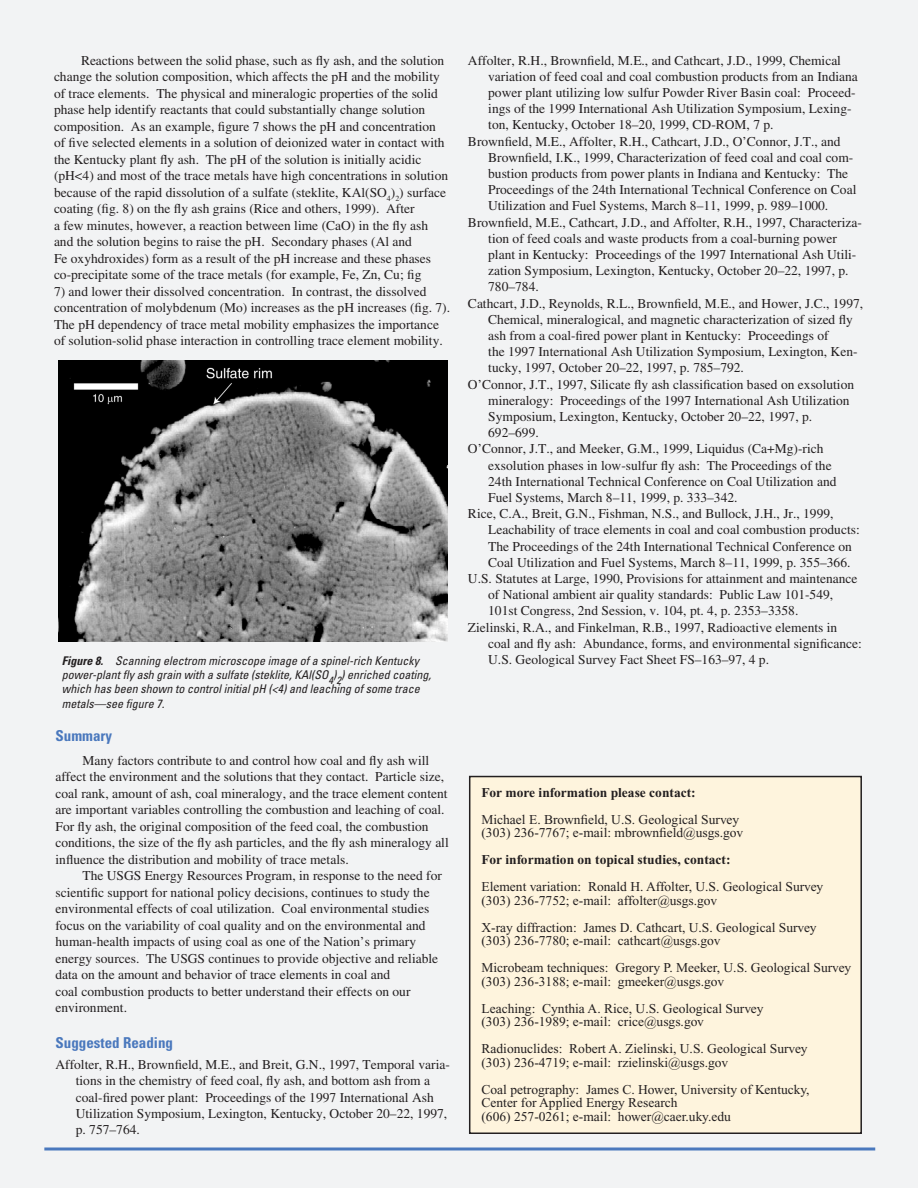
<style>
.page{position:relative;width:918px;height:1188px;background:#f2f3f4}
.page>*{position:absolute;margin:0;border:0;box-sizing:border-box;transform-origin:0 0}
.t1{font:700 condensed 15px "Univers";color:#4a78bd}
.t2{font:13.5px/16.5px "Times";color:#231f20}
.t3{font:13.5px/27px "Times New Roman";color:#231f20}
.t4{font:italic condensed 12px/14.4px "Univers";color:#231f20}
.s1{font-weight:700}
</style>
<div class="page">
<hr style="left:44px;top:1148px;width:831px;height:2px;background:#4a78bd">
<img style="left:58px;top:360px;width:389px;height:282px">
<div style="left:470px;top:777px;width:391px;height:356px;background:#fef4dd"></div>
<div style="left:469px;top:776px;width:393px;height:358px;border:2px solid #231f20"></div>
<p class="t2" style="left:54px;top:52px;width:396px;text-indent:27px">Reactions between the solid phase, such as fly ash, and the solution change the solution composition, which affects the pH and the mobility of trace elements. The physical and mineralogic properties of the solid phase help identify reactants that could substantially change solution composition. As an example, figure 7 shows the pH and concentration of five selected elements in a solution of deionized water in contact with the Kentucky plant fly ash. The pH of the solution is initially acidic (pH&lt;4) and most of the trace metals have high concentrations in solution because of the rapid dissolution of a sulfate (steklite, KAl(SO<sub>4</sub>)<sub>2</sub>) surface coating (fig. 8) on the fly ash grains (Rice and others, 1999). After<br>a few minutes, however, a reaction between lime (CaO) in the fly ash and the solution begins to raise the pH. Secondary phases (Al and<br>Fe oxyhdroxides) form as a result of the pH increase and these phases co-precipitate some of the trace metals (for example, Fe, Zn, Cu; fig</p>
<p class="t2" style="left:54px;top:283px;width:398px">7) and lower their dissolved concentration. In contrast, the dissolved concentration of molybdenum (Mo) increases as the pH increases (fig. 7).<br>The pH dependency of trace metal mobility emphasizes the importance of solution-solid phase interaction in controlling trace element mobility.</p>
<p class="t4" style="left:62px;top:653px;width:371px"><span class="s1">Figure 8.</span> Scanning electrom microscope image of a spinel-rich Kentucky power-plant fly ash grain with a sulfate (steklite, KAl(SO<sub>4</sub>)<sub>2</sub>) enriched coating, which has been shown to control initial pH (&lt;4) and leaching of some trace metals—see figure 7.</p>
<p class="t1" style="left:56px;top:726px;width:58px">Summary</p>
<p class="t2" style="left:82px;top:752px;width:348px">Many factors contribute to and control how coal and fly ash will</p>
<p class="t2" style="left:56px;top:768px;width:390px">affect the environment and the solutions that they contact. Particle size,</p>
<p class="t2" style="left:56px;top:785px;width:394px">coal rank, amount of ash, coal mineralogy, and the trace element content</p>
<p class="t2" style="left:56px;top:801px;width:391px">are important variables controlling the combustion and leaching of coal.</p>
<p class="t2" style="left:56px;top:818px;width:375px">For fly ash, the original composition of the feed coal, the combustion</p>
<p class="t2" style="left:56px;top:834px;width:395px">conditions, the size of the fly ash particles, and the fly ash mineralogy all</p>
<p class="t2" style="left:56px;top:851px;width:295px">influence the distribution and mobility of trace metals.</p>
<p class="t2" style="left:82px;top:867px;width:361px">The USGS Energy Resources Program, in response to the need for</p>
<p class="t2" style="left:56px;top:884px;width:376px">scientific support for national policy decisions, continues to study the</p>
<p class="t2" style="left:56px;top:900px;width:375px">environmental effects of coal utilization. Coal environmental studies</p>
<p class="t2" style="left:56px;top:917px;width:372px">focus on the variability of coal quality and on the environmental and</p>
<p class="t2" style="left:56px;top:933px;width:362px">human-health impacts of using coal as one of the Nation’s primary</p>
<p class="t2" style="left:56px;top:950px;width:384px">energy sources. The USGS continues to provide objective and reliable</p>
<p class="t2" style="left:56px;top:966px;width:336px">data on the amount and behavior of trace elements in coal and</p>
<p class="t2" style="left:56px;top:983px;width:357px">coal combustion products to better understand their effects on our</p>
<p class="t2" style="left:56px;top:999px;width:73px">environment.</p>
<p class="t1" style="left:56px;top:1034px;width:119px">Suggested Reading</p>
<p class="t2" style="left:76px;top:1056px;width:376px;text-indent:-20px">Affolter, R.H., Brownfield, M.E., and Breit, G.N., 1997, Temporal varia&shy;tions in the chemistry of feed coal, fly ash, and bottom ash from a coal-fired power plant: Proceedings of the 1997 International Ash Utilization Symposium, Lexington, Kentucky, October 20–22, 1997, p. 757–764.</p>
<p class="t2" style="left:468px;top:52px;width:375px">Affolter, R.H., Brownfield, M.E., and Cathcart, J.D., 1999, Chemical</p>
<p class="t2" style="left:488px;top:68px;width:371px">variation of feed coal and coal combustion products from an Indiana</p>
<p class="t2" style="left:488px;top:84px;width:369px">power plant utilizing low sulfur Powder River Basin coal: Proceed-</p>
<p class="t2" style="left:488px;top:100px;width:365px">ings of the 1999 International Ash Utilization Symposium, Lexing-</p>
<p class="t2" style="left:488px;top:116px;width:287px">ton, Kentucky, October 18–20, 1999, CD-ROM, 7 p.</p>
<p class="t2" style="left:468px;top:133px;width:374px">Brownfield, M.E., Affolter, R.H., Cathcart, J.D., O’Connor, J.T., and</p>
<p class="t2" style="left:488px;top:149px;width:367px">Brownfield, I.K., 1999, Characterization of feed coal and coal com-</p>
<p class="t2" style="left:488px;top:165px;width:361px">bustion products from power plants in Indiana and Kentucky: The</p>
<p class="t2" style="left:488px;top:181px;width:370px">Proceedings of the 24th International Technical Conference on Coal</p>
<p class="t2" style="left:488px;top:197px;width:342px">Utilization and Fuel Systems, March 8–11, 1999, p. 989–1000.</p>
<p class="t2" style="left:468px;top:214px;width:396px">Brownfield, M.E., Cathcart, J.D., and Affolter, R.H., 1997, Characteriza-</p>
<p class="t2" style="left:488px;top:230px;width:350px">tion of feed coals and waste products from a coal-burning power</p>
<p class="t2" style="left:488px;top:246px;width:370px">plant in Kentucky: Proceedings of the 1997 International Ash Utili-</p>
<p class="t2" style="left:488px;top:262px;width:362px">zation Symposium, Lexington, Kentucky, October 20–22, 1997, p.</p>
<p class="t2" style="left:488px;top:278px;width:52px">780–784.</p>
<p class="t2" style="left:468px;top:295px;width:397px">Cathcart, J.D., Reynolds, R.L., Brownfield, M.E., and Hower, J.C., 1997,</p>
<p class="t2" style="left:488px;top:311px;width:366px">Chemical, mineralogical, and magnetic characterization of sized fly</p>
<p class="t2" style="left:488px;top:327px;width:342px">ash from a coal-fired power plant in Kentucky: Proceedings of</p>
<p class="t2" style="left:488px;top:343px;width:371px">the 1997 International Ash Utilization Symposium, Lexington, Ken-</p>
<p class="t2" style="left:488px;top:359px;width:257px">tucky, 1997, October 20–22, 1997, p. 785–792.</p>
<p class="t2" style="left:468px;top:376px;width:388px">O’Connor, J.T., 1997, Silicate fly ash classification based on exsolution</p>
<p class="t2" style="left:488px;top:392px;width:363px">mineralogy: Proceedings of the 1997 International Ash Utilization</p>
<p class="t2" style="left:488px;top:408px;width:325px">Symposium, Lexington, Kentucky, October 20–22, 1997, p.</p>
<p class="t2" style="left:488px;top:424px;width:52px">692–699.</p>
<p class="t2" style="left:468px;top:440px;width:357px">O’Connor, J.T., and Meeker, G.M., 1999, Liquidus (Ca+Mg)-rich</p>
<p class="t2" style="left:488px;top:457px;width:345px">exsolution phases in low-sulfur fly ash: The Proceedings of the</p>
<p class="t2" style="left:488px;top:473px;width:350px">24th International Technical Conference on Coal Utilization and</p>
<p class="t2" style="left:488px;top:489px;width:251px">Fuel Systems, March 8–11, 1999, p. 333–342.</p>
<p class="t2" style="left:468px;top:505px;width:367px">Rice, C.A., Breit, G.N., Fishman, N.S., and Bullock, J.H., Jr., 1999,</p>
<p class="t2" style="left:488px;top:521px;width:373px">Leachability of trace elements in coal and coal combustion products:</p>
<p class="t2" style="left:488px;top:538px;width:365px">The Proceedings of the 24th International Technical Conference on</p>
<p class="t2" style="left:488px;top:554px;width:364px">Coal Utilization and Fuel Systems, March 8–11, 1999, p. 355–366.</p>
<p class="t2" style="left:468px;top:570px;width:391px">U.S. Statutes at Large, 1990, Provisions for attainment and maintenance</p>
<p class="t2" style="left:488px;top:586px;width:346px">of National ambient air quality standards: Public Law 101-549,</p>
<p class="t2" style="left:488px;top:602px;width:312px">101st Congress, 2nd Session, v. 104, pt. 4, p. 2353–3358.</p>
<p class="t2" style="left:468px;top:619px;width:371px">Zielinski, R.A., and Finkelman, R.B., 1997, Radioactive elements in</p>
<p class="t2" style="left:488px;top:635px;width:375px">coal and fly ash: Abundance, forms, and environmental significance:</p>
<p class="t2" style="left:488px;top:651px;width:282px">U.S. Geological Survey Fact Sheet FS–163–97, 4 p.</p>
<p class="t3" style="left:482px;top:779px;width:259px"><span class="s1">For more information please contact:<br></span>Michael E. Brownfield, U.S. Geological Survey</p>
<p class="t3" style="left:482px;top:819px;width:343px">(303) 236-7767; e-mail: mbrownfield@usgs.gov<br><span class="s1">For information on topical studies, contact:<br></span>Element variation: Ronald H. Affolter, U.S. Geological Survey</p>
<p class="t3" style="left:482px;top:887px;width:337px">(303) 236-7752; e-mail: affolter@usgs.gov<br>X-ray diffraction: James D. Cathcart, U.S. Geological Survey</p>
<p class="t3" style="left:482px;top:927px;width:371px">(303) 236-7780; e-mail: cathcart@usgs.gov<br>Microbeam techniques: Gregory P. Meeker, U.S. Geological Survey</p>
<p class="t3" style="left:482px;top:968px;width:283px">(303) 236-3188; e-mail: gmeeker@usgs.gov<br>Leaching: Cynthia A. Rice, U.S. Geological Survey</p>
<p class="t3" style="left:482px;top:1008px;width:328px">(303) 236-1989; e-mail: crice@usgs.gov<br>Radionuclides: Robert A. Zielinski, U.S. Geological Survey</p>
<p class="t3" style="left:482px;top:1049px;width:330px">(303) 236-4719; e-mail: rzielinski@usgs.gov<br>Coal petrography: James C. Hower, University of Kentucky,</p>
<p class="t3" style="left:482px;top:1096px;width:251px;line-height:13.5px">Center for Applied Energy Research<br>(606) 257-0261; e-mail: hower@caer.uky.edu</p>
</div>
